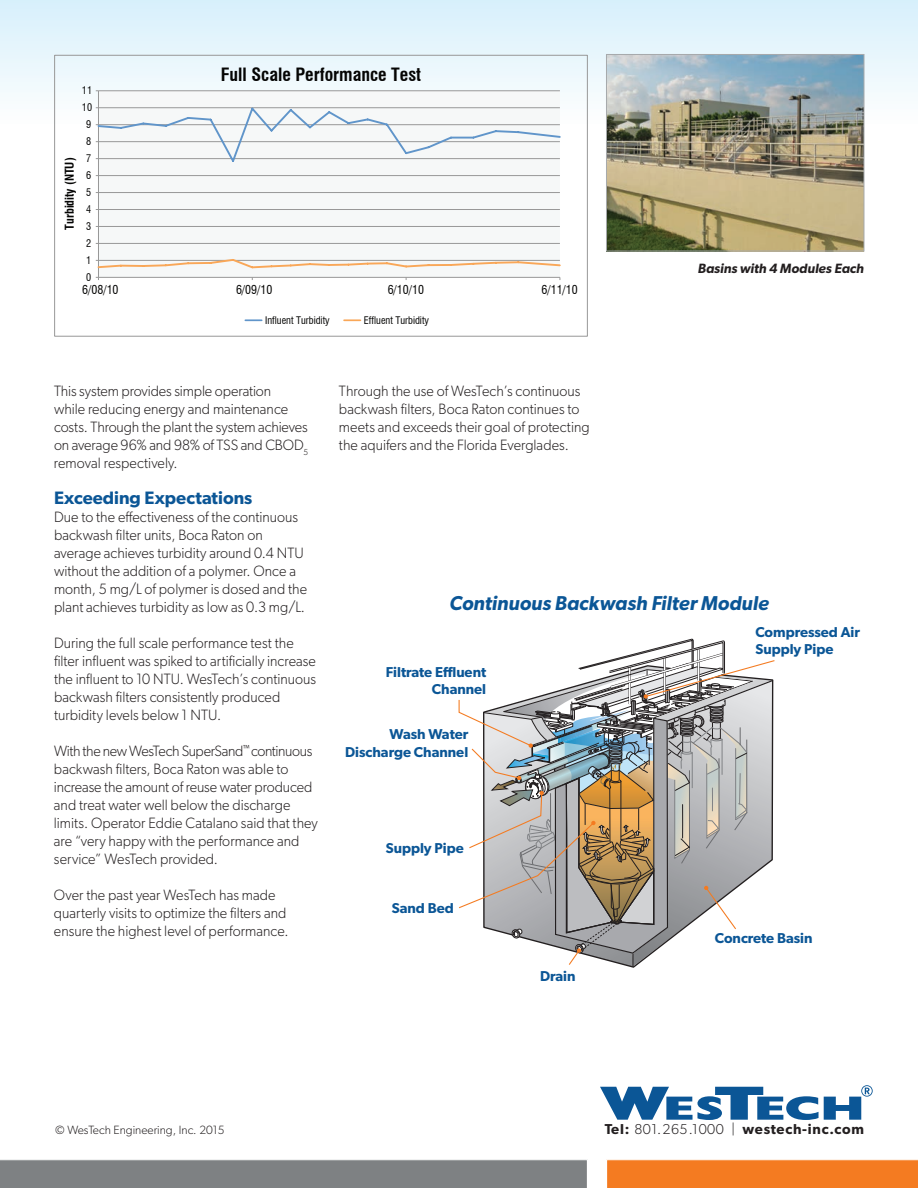
<style>
.page{position:relative;width:918px;height:1188px;background:#fff}
.page>*{position:absolute;margin:0;border:0;box-sizing:border-box;transform-origin:0 0}
.t1{font:italic 600 20.1px "Gibson";color:#0b5696}
.t2{font:600 18px "Gibson";color:#0b5696}
.t3{font:700 condensed 17.85px "Swiss 721 BT";color:#050504}
.t4{font:300 15px/18px "Gibson";color:#231f20;scale:.96 1}
.t5{font:600 14.4px/17.2px "Gibson";color:#0b5696;text-align:right}
.t6{font:600 14.4px "Gibson";letter-spacing:.05em;color:#231f20}
.t7{font:italic 600 13.5px "Gibson";color:#231f20}
.t8{font:condensed 12px "Swiss 721 BT";color:#050504}
.t9{font:300 12px "Gibson";color:#231f20}
.t10{font:700 condensed 12px "Swiss 721 BT";color:#050504}
.t11{font:condensed 10.2px "Swiss 721 BT";color:#050504}
.s1{font-weight:300}
</style>
<div class="page">
<div style="left:0;top:0;width:918px;height:136px;background:linear-gradient(to bottom,#d6effb,#fffffe)"></div>
<img style="left:608px;top:56px;width:254px;height:194px">
<div style="left:606px;top:54px;width:258px;height:198px;border:1px solid #a7aaac"></div>
<div style="left:98px;top:91px;width:462px;height:186px;background:#f6f8f8"></div>
<hr style="left:98px;top:243px;width:462px;height:1px;background:#989898">
<hr style="left:98px;top:226px;width:462px;height:1px;background:#989898">
<hr style="left:98px;top:209px;width:462px;height:1px;background:#989898">
<hr style="left:98px;top:192px;width:462px;height:1px;background:#989898">
<hr style="left:98px;top:175px;width:462px;height:1px;background:#989898">
<hr style="left:98px;top:90px;width:462px;height:1px;background:#989898">
<hr style="left:98px;top:91px;width:1px;height:186px;background:#989898">
<hr style="left:98px;top:277px;width:462px;height:1px;background:#989898">
<svg style="left:96px;top:106px;width:466px;height:56px"></svg>
<svg style="left:96px;top:259px;width:465px;height:10px"></svg>
<svg style="left:245px;top:319px;width:17px;height:2px"></svg>
<svg style="left:344px;top:319px;width:16px;height:2px"></svg>
<div style="left:54px;top:55px;width:534px;height:282px;border:1px solid #989898"></div>
<svg style="left:458px;top:638px;width:317px;height:329px"></svg>
<div style="left:0;top:1159px;width:588px;height:29px;background:#7e8183"></div>
<svg style="left:606px;top:1159px;width:312px;height:29px;background:#f4802a"></svg>
<svg style="left:600px;top:1085px;width:273px;height:35px"></svg>
<p class="t11" style="left:82px;top:84px;width:12px">11</p>
<p class="t11" style="left:82px;top:101px;width:12px">10</p>
<p class="t11" style="left:86px;top:118px;width:7px">9</p>
<p class="t10" style="left:62px;top:230px;width:74px;rotate:-90deg">Turbidity (NTU)</p>
<p class="t11" style="left:86px;top:135px;width:7px">8</p>
<p class="t11" style="left:86px;top:152px;width:7px">7</p>
<p class="t11" style="left:86px;top:169px;width:7px">6</p>
<p class="t11" style="left:86px;top:186px;width:7px">5</p>
<p class="t11" style="left:86px;top:203px;width:7px">4</p>
<p class="t11" style="left:86px;top:220px;width:7px">3</p>
<p class="t11" style="left:86px;top:237px;width:7px">2</p>
<p class="t11" style="left:86px;top:254px;width:7px">1</p>
<p class="t11" style="left:86px;top:271px;width:7px">0</p>
<p class="t3" style="left:221px;top:64px;width:202px">Full Scale Performance Test</p>
<p class="t8" style="left:82px;top:282px;width:38px">6/08/10</p>
<p class="t8" style="left:236px;top:282px;width:38px">6/09/10</p>
<p class="t8" style="left:388px;top:282px;width:38px">6/10/10</p>
<p class="t8" style="left:541px;top:282px;width:38px">6/11/10</p>
<p class="t11" style="left:265px;top:314px;width:66px">Influent Turbidity</p>
<p class="t11" style="left:364px;top:314px;width:67px">Effluent Turbidity</p>
<p class="t7" style="left:698px;top:260px;width:168px">Basins with 4 Modules Each</p>
<p class="t4" style="left:54px;top:382px;width:266px">This system provides simple operation<br>while reducing energy and maintenance costs. Through the plant the system achieves on average 96% and 98% of TSS and CBOD<sub>5 </sub>removal respectively.</p>
<p class="t2" style="left:54px;top:487px;width:200px">Exceeding Expectations</p>
<p class="t4" style="left:54px;top:508px;width:265px">Due to the effectiveness of the continuous backwash filter units, Boca Raton on average achieves turbidity around 0.4 NTU without the addition of a polymer. Once a month, 5 mg/L of polymer is dosed and the plant achieves turbidity as low as 0.3 mg/L.</p>
<p class="t4" style="left:54px;top:634px;width:275px">During the full scale performance test the filter influent was spiked to artificially increase the influent to 10 NTU. WesTech’s continuous backwash filters consistently produced turbidity levels below 1 NTU.</p>
<p class="t4" style="left:54px;top:742px;width:276px">With the new WesTech SuperSand<sup>™</sup> continuous backwash filters, Boca Raton was able to increase the amount of reuse water produced and treat water well below the discharge limits. Operator Eddie Catalano said that they are “very happy with the performance and service” WesTech provided.</p>
<p class="t4" style="left:54px;top:886px;width:246px">Over the past year WesTech has made quarterly visits to optimize the filters and ensure the highest level of performance.</p>
<p class="t4" style="left:339px;top:382px;width:263px">Through the use of WesTech’s continuous backwash filters, Boca Raton continues to meets and exceeds their goal of protecting the aquifers and the Florida Everglades.</p>
<h1 class="t1" style="left:450px;top:591px;width:321px">Continuous Backwash Filter Module</h1>
<p class="t5" style="left:386px;top:663px;width:102px">Filtrate Effluent<br>Channel</p>
<p class="t5" style="left:345px;top:726px;width:125px">Wash Water<br>Discharge Channel</p>
<p class="t5" style="left:386px;top:839px;width:80px">Supply Pipe</p>
<p class="t5" style="left:392px;top:899px;width:64px">Sand Bed</p>
<p class="t5" style="left:540px;top:967px;width:37px">Drain</p>
<p class="t5" style="left:755px;top:623px;width:106px;text-align:left">Compressed Air<br>Supply Pipe</p>
<p class="t5" style="left:715px;top:929px;width:99px">Concrete Basin</p>
<p class="t9" style="left:55px;top:1122px;width:171px">© WesTech Engineering, Inc. 2015</p>
<p class="t6" style="left:605px;top:1120px;width:261px">Tel: <span class="s1">801.265.1000 |</span> westech-inc.com</p>
</div>
